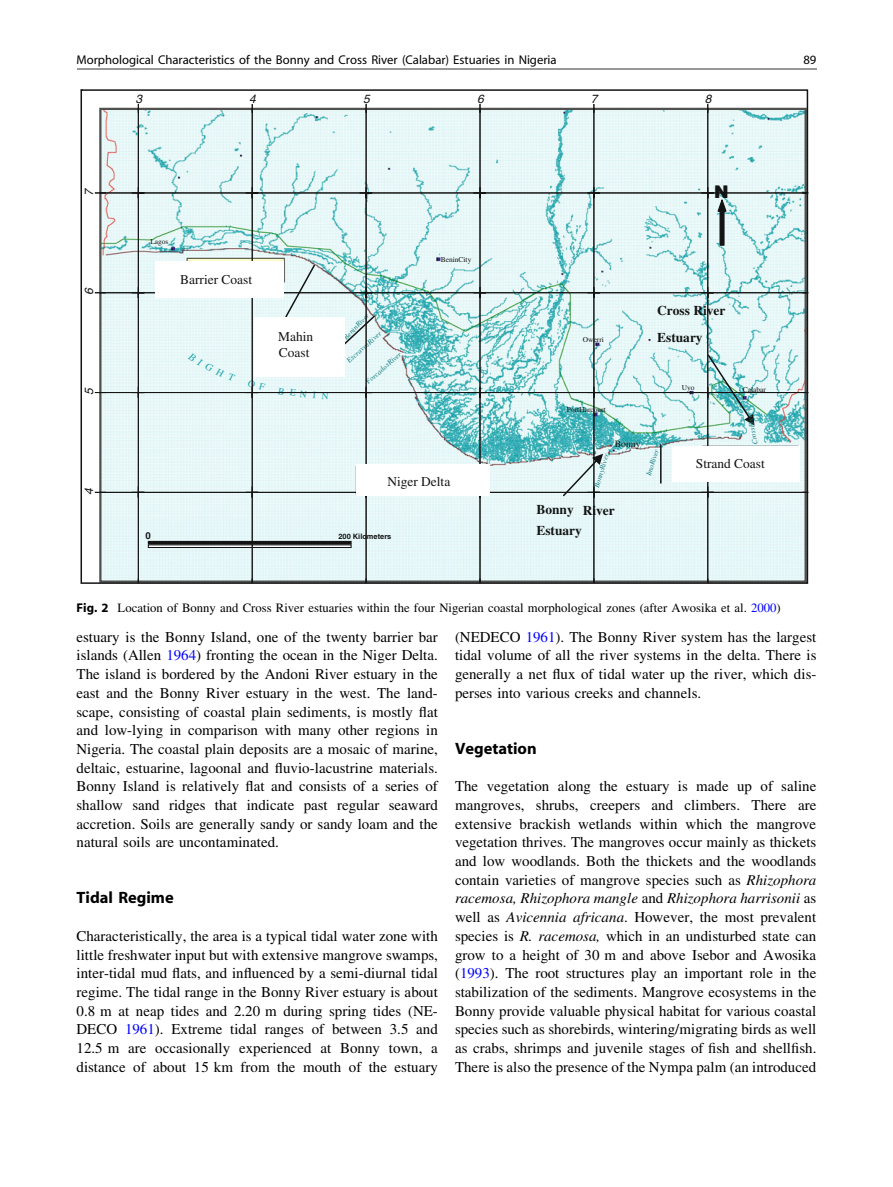
<style>
.page{position:relative;width:893px;height:1187px;background:#fff}
.page>*{position:absolute;margin:0;border:0;box-sizing:border-box;transform-origin:0 0}
.t1{font:900 17.4px "Helvetica";color:#131413}
.t2{font:16.5px "Adv PS My B";color:#000}
.t3{font:15px/18.8px "Adv GTIMES R";color:#000;text-align:justify}
.t4{font:italic 15px "Adv GTIMES";color:#000}
.t5{font:13.35px/16px "Times";color:#131413}
.t6{font:700 13.35px/20.1px "Times";color:#131413}
.t7{font:12.75px "Adv GTIMES R";color:#000}
.t8{font:12.75px "Adv PS My R";color:#000}
.t9{font:italic 12px "Helvetica";color:#131413}
.t10{font:9.6px "Times";color:#131413}
.t11{font:700 9.6px "Helvetica";color:#131413}
.t12{font:7.5px "Times";color:#131413}
.t13{font:italic 7.5px "Times";color:#137c82}
.t14{font:700 7.5px "Helvetica";color:#131413}
.t15{font:italic 7.35px "Times";color:#137c82}
.s1{font-family:"Adv PS My B"}
.s2{color:#00f}
.s3{font-family:"Adv GTIMES";font-style:italic}
.s4{font-family:"Adv GTIMES R";font-style:normal}
</style>
<div class="page">
<img style="left:102px;top:111px;width:702px;height:468px">
<svg style="left:284px;top:263px;width:32px;height:53px;background:#d8e7e7"></svg>
<hr style="left:660px;top:445px;width:2px;height:37px;background:#131413">
<svg style="left:340px;top:314px;width:36px;height:34px"></svg>
<div style="left:148px;top:544px;width:203px;height:4px;border:1px solid #131413"></div>
<div style="left:81px;top:89px;width:727px;height:494px;border:2px solid #131413"></div>
<hr style="left:100px;top:492px;width:708px;height:1px;background:#131413">
<hr style="left:100px;top:392px;width:708px;height:1px;background:#131413">
<hr style="left:100px;top:292px;width:708px;height:1px;background:#131413">
<hr style="left:100px;top:192px;width:708px;height:1px;background:#131413">
<hr style="left:138px;top:109px;width:1px;height:473px;background:#131413">
<hr style="left:252px;top:109px;width:1px;height:473px;background:#131413">
<hr style="left:366px;top:109px;width:1px;height:473px;background:#131413">
<hr style="left:480px;top:109px;width:1px;height:473px;background:#131413">
<hr style="left:593px;top:109px;width:1px;height:473px;background:#131413">
<hr style="left:707px;top:109px;width:1px;height:473px;background:#131413">
<svg style="left:132px;top:486px;width:13px;height:12px"></svg>
<svg style="left:132px;top:386px;width:13px;height:12px"></svg>
<svg style="left:132px;top:287px;width:13px;height:12px"></svg>
<svg style="left:132px;top:187px;width:13px;height:12px"></svg>
<svg style="left:245px;top:486px;width:14px;height:12px"></svg>
<svg style="left:245px;top:298px;width:14px;height:1px"></svg>
<svg style="left:245px;top:187px;width:14px;height:12px"></svg>
<svg style="left:359px;top:495px;width:14px;height:3px"></svg>
<svg style="left:359px;top:386px;width:14px;height:12px"></svg>
<svg style="left:359px;top:287px;width:14px;height:12px"></svg>
<svg style="left:359px;top:187px;width:14px;height:12px"></svg>
<svg style="left:473px;top:495px;width:14px;height:3px"></svg>
<svg style="left:473px;top:386px;width:14px;height:12px"></svg>
<svg style="left:473px;top:287px;width:14px;height:12px"></svg>
<svg style="left:473px;top:187px;width:14px;height:12px"></svg>
<svg style="left:561px;top:453px;width:42px;height:45px;background:#c8d6d6"></svg>
<svg style="left:587px;top:386px;width:14px;height:12px"></svg>
<svg style="left:587px;top:287px;width:14px;height:12px"></svg>
<svg style="left:587px;top:187px;width:14px;height:12px"></svg>
<svg style="left:701px;top:486px;width:13px;height:12px"></svg>
<img style="left:701px;top:353px;width:53px;height:72px">
<svg style="left:701px;top:287px;width:13px;height:12px"></svg>
<svg style="left:701px;top:187px;width:26px;height:59px;background:#b0bfbf"></svg>
<div style="left:156px;top:261px;width:128px;height:37px;background:#fff"></div>
<div style="left:254px;top:316px;width:90px;height:60px;background:#fff"></div>
<div style="left:356px;top:464px;width:134px;height:31px;background:#fff"></div>
<div style="left:673px;top:446px;width:127px;height:35px;background:#fff"></div>
<div style="left:148px;top:541px;width:203px;height:3px;border:1px solid #131413"></div>
<hr style="left:77px;top:68px;width:739px;height:2px;background:#989898">
<svg style="left:187px;top:353px;width:49px;height:28px"></svg>
<svg style="left:245px;top:379px;width:21px;height:19px"></svg>
<svg style="left:278px;top:387px;width:29px;height:11px"></svg>
<svg style="left:313px;top:391px;width:3px;height:7px"></svg>
<svg style="left:322px;top:393px;width:7px;height:6px"></svg>
<p class="t8" style="left:77px;top:55px;width:481px">Morphological Characteristics of the Bonny and Cross River (Calabar) Estuaries in Nigeria</p>
<p class="t8" style="left:803px;top:55px;width:14px">89</p>
<p class="t9" style="left:85px;top:195px;width:9px;rotate:-90deg">7</p>
<p class="t9" style="left:85px;top:295px;width:9px;rotate:-90deg">6</p>
<p class="t9" style="left:85px;top:395px;width:9px;rotate:-90deg">5</p>
<p class="t9" style="left:85px;top:495px;width:8px;rotate:-90deg">4</p>
<p class="t9" style="left:135px;top:94px;width:8px">3</p>
<p class="t9" style="left:249px;top:94px;width:8px">4</p>
<p class="t9" style="left:363px;top:94px;width:8px">5</p>
<p class="t9" style="left:477px;top:94px;width:8px">6</p>
<p class="t9" style="left:591px;top:94px;width:8px">7</p>
<p class="t9" style="left:705px;top:94px;width:8px">8</p>
<p class="t12" style="left:150px;top:238px;width:20px">Lagos</p>
<p class="t5" style="left:180px;top:273px;width:73px">Barrier Coast</p>
<p class="t5" style="left:278px;top:330px;width:37px">Mahin<br>Coast</p>
<p class="t15" style="left:343px;top:336px;width:35px;rotate:-46deg">BeninRiver</p>
<p class="t15" style="left:346px;top:359px;width:45px;rotate:-41deg">EscravosRiver</p>
<p class="t15" style="left:365px;top:380px;width:46px;rotate:-41deg">ForcadosRiver</p>
<p class="t12" style="left:441px;top:257px;width:32px">BeninCity</p>
<p class="t5" style="left:387px;top:474px;width:64px">Niger Delta</p>
<p class="t11" style="left:145px;top:532px;width:7px">0</p>
<p class="t14" style="left:338px;top:533px;width:55px">200 Kilometers</p>
<p class="t12" style="left:583px;top:336px;width:23px">Owerri</p>
<p class="t1" style="left:714px;top:186px;width:16px">N</p>
<p class="t6" style="left:657px;top:298px;width:70px;line-height:26.8px">Cross River<br>Estuary</p>
<p class="t12" style="left:682px;top:384px;width:14px">Uyo</p>
<p class="t12" style="left:743px;top:387px;width:25px">Calabar</p>
<p class="t12" style="left:567px;top:406px;width:40px">PortHarcourt</p>
<p class="t10" style="left:615px;top:440px;width:27px">Bonny</p>
<p class="t13" style="left:594px;top:486px;width:37px;rotate:-73deg">BonnyRiver</p>
<p class="t13" style="left:646px;top:475px;width:29px;rotate:-73deg">ImoRiver</p>
<p class="t6" style="left:536px;top:501px;width:80px">Bonny River<br>Estuary</p>
<p class="t13" style="left:752px;top:445px;width:35px;rotate:-101deg">CrossRiver</p>
<p class="t5" style="left:696px;top:457px;width:70px">Strand Coast</p>
<p class="t7" style="left:77px;top:602px;width:706px"><span class="s1">Fig. 2</span> Location of Bonny and Cross River estuaries within the four Nigerian coastal morphological zones (after Awosika et al. <span class="s2">2000</span>)</p>
<p class="t3" style="left:77px;top:628px;width:363px">estuary is the Bonny Island, one of the twenty barrier bar islands (Allen <span class="s2">1964</span>) fronting the ocean in the Niger Delta.<br>The island is bordered by the Andoni River estuary in the east and the Bonny River estuary in the west. The land&shy;scape, consisting of coastal plain sediments, is mostly flat and low-lying in comparison with many other regions in Nigeria. The coastal plain deposits are a mosaic of marine, deltaic, estuarine, lagoonal and fluvio-lacustrine materials.<br>Bonny Island is relatively flat and consists of a series of shallow sand ridges that indicate past regular seaward accretion. Soils are generally sandy or sandy loam and the natural soils are uncontaminated.</p>
<p class="t2" style="left:77px;top:891px;width:99px">Tidal Regime</p>
<p class="t3" style="left:77px;top:927px;width:363px">Characteristically, the area is a typical tidal water zone with little freshwater input but with extensive mangrove swamps, inter-tidal mud flats, and influenced by a semi-diurnal tidal regime. The tidal range in the Bonny River estuary is about 0.8 m at neap tides and 2.20 m during spring tides (NE-DECO <span class="s2">1961</span>). Extreme tidal ranges of between 3.5 and 12.5 m are occasionally experienced at Bonny town, a distance of about 15 km from the mouth of the estuary</p>
<p class="t3" style="left:455px;top:628px;width:363px">(NEDECO <span class="s2">1961</span>). The Bonny River system has the largest tidal volume of all the river systems in the delta. There is generally a net flux of tidal water up the river, which dis&shy;perses into various creeks and channels.</p>
<p class="t2" style="left:455px;top:742px;width:83px">Vegetation</p>
<p class="t3" style="left:455px;top:778px;width:363px">The vegetation along the estuary is made up of saline mangroves, shrubs, creepers and climbers. There are extensive brackish wetlands within which the mangrove vegetation thrives. The mangroves occur mainly as thickets and low woodlands. Both the thickets and the woodlands contain varieties of mangrove species such as <span class="s3">Rhizophora</span></p>
<p class="t4" style="left:455px;top:893px;width:363px">racemosa, Rhizophora mangle <span class="s4">and</span> Rhizophora harrisonii <span class="s4">as</span></p>
<p class="t3" style="left:455px;top:909px;width:363px">well as <span class="s3">Avicennia africana</span>. However, the most prevalent species is <span class="s3">R. racemosa,</span> which in an undisturbed state can grow to a height of 30 m and above Isebor and Awosika (<span class="s2">1993</span>). The root structures play an important role in the stabilization of the sediments. Mangrove ecosystems in the Bonny provide valuable physical habitat for various coastal species such as shorebirds, wintering/migrating birds as well as crabs, shrimps and juvenile stages of fish and shellfish.<br>There is also the presence of the Nympa palm (an introduced</p>
</div>
